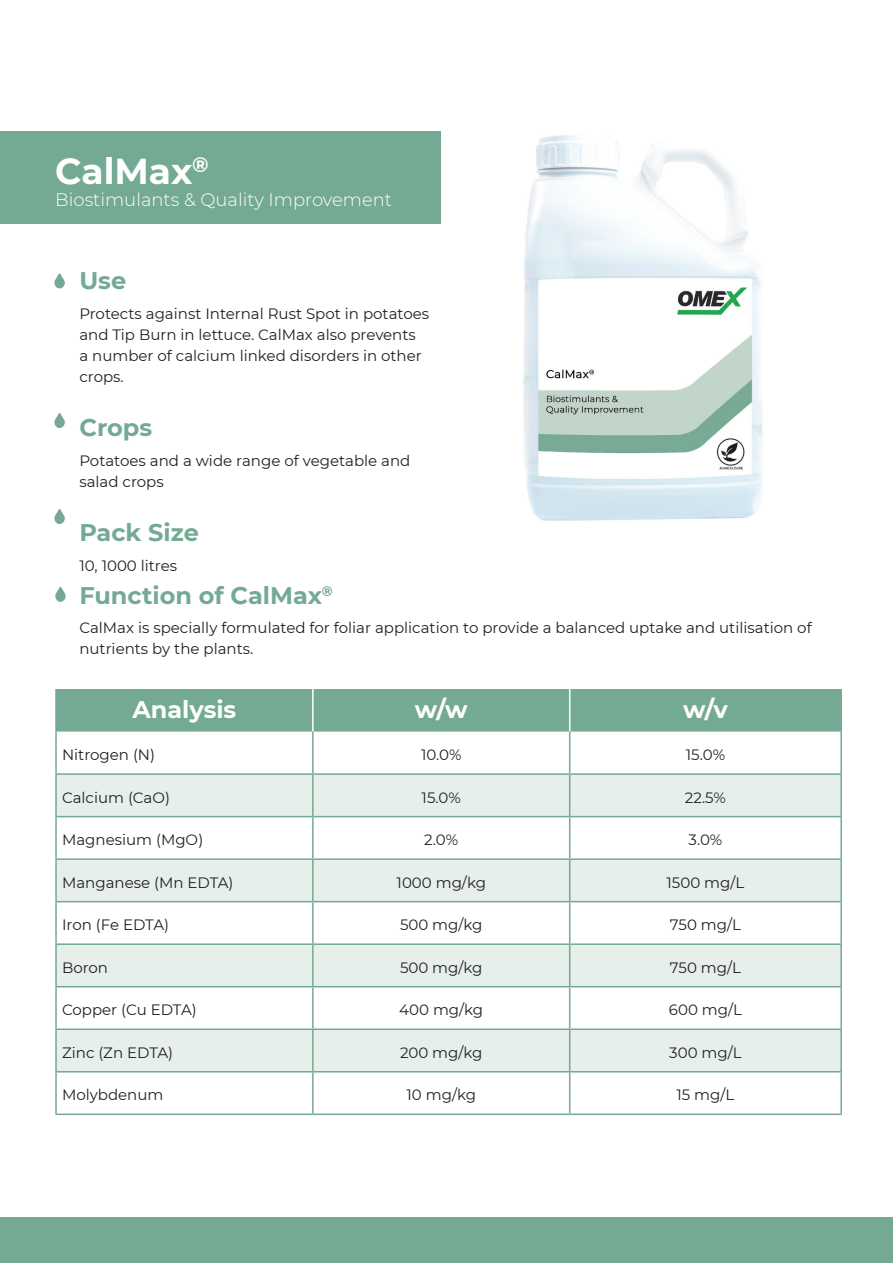
<style>
.page{position:relative;width:893px;height:1263px;background:#fff}
.page>*{position:absolute;margin:0;border:0;box-sizing:border-box;transform-origin:0 0}
.t1{font:700 36px "Montserrat";color:#fff}
.t2{font:700 24px "Montserrat";color:#74a993}
.t3{font:700 24px "Montserrat";color:#fff}
.t4{font:300 18px "Montserrat";color:#fff}
.t5{font:15px/21px "Montserrat";color:#231f20}
</style>
<div class="page">
<svg style="left:57px;top:1072px;width:783px;height:41px"></svg>
<div style="left:0;top:1217px;width:893px;height:46px;background:#74a993"></div>
<svg style="left:54px;top:413px;width:11px;height:15px"></svg>
<svg style="left:54px;top:273px;width:11px;height:16px"></svg>
<svg style="left:54px;top:509px;width:11px;height:15px"></svg>
<svg style="left:55px;top:586px;width:11px;height:16px"></svg>
<div style="left:0;top:132px;width:440px;height:92px;background:#74a993"></div>
<div style="left:57px;top:689px;width:783px;height:42px;background:#74a993"></div>
<svg style="left:57px;top:775px;width:783px;height:296px;fill:#e6efea"></svg>
<hr style="left:312px;top:689px;width:2px;height:42px;background:#fff">
<hr style="left:569px;top:689px;width:1px;height:42px;background:#fff">
<hr style="left:55px;top:689px;width:2px;height:42px;background:#74a993">
<hr style="left:840px;top:689px;width:2px;height:42px;background:#74a993">
<hr style="left:55px;top:731px;width:2px;height:42px;background:#74a993">
<hr style="left:312px;top:731px;width:2px;height:42px;background:#74a993">
<hr style="left:569px;top:731px;width:1px;height:42px;background:#74a993">
<hr style="left:840px;top:731px;width:2px;height:42px;background:#74a993">
<hr style="left:55px;top:775px;width:2px;height:41px;background:#74a993">
<hr style="left:55px;top:773px;width:258px;height:2px;background:#74a993">
<hr style="left:312px;top:775px;width:2px;height:41px;background:#74a993">
<hr style="left:313px;top:773px;width:257px;height:2px;background:#74a993">
<hr style="left:569px;top:775px;width:1px;height:41px;background:#74a993">
<hr style="left:570px;top:773px;width:272px;height:2px;background:#74a993">
<hr style="left:840px;top:775px;width:2px;height:41px;background:#74a993">
<hr style="left:55px;top:817px;width:2px;height:41px;background:#74a993">
<hr style="left:55px;top:816px;width:258px;height:1px;background:#74a993">
<hr style="left:312px;top:817px;width:2px;height:41px;background:#74a993">
<hr style="left:313px;top:816px;width:257px;height:1px;background:#74a993">
<hr style="left:569px;top:817px;width:1px;height:41px;background:#74a993">
<hr style="left:570px;top:816px;width:272px;height:1px;background:#74a993">
<hr style="left:840px;top:817px;width:2px;height:41px;background:#74a993">
<hr style="left:55px;top:902px;width:2px;height:41px;background:#74a993">
<hr style="left:312px;top:902px;width:2px;height:41px;background:#74a993">
<hr style="left:569px;top:902px;width:1px;height:41px;background:#74a993">
<hr style="left:840px;top:902px;width:2px;height:41px;background:#74a993">
<hr style="left:55px;top:987px;width:2px;height:41px;background:#74a993">
<hr style="left:312px;top:987px;width:2px;height:41px;background:#74a993">
<hr style="left:569px;top:987px;width:1px;height:41px;background:#74a993">
<hr style="left:840px;top:987px;width:2px;height:41px;background:#74a993">
<hr style="left:55px;top:1072px;width:2px;height:41px;background:#74a993">
<hr style="left:55px;top:1113px;width:258px;height:2px;background:#74a993">
<hr style="left:312px;top:1072px;width:2px;height:41px;background:#74a993">
<hr style="left:313px;top:1113px;width:257px;height:2px;background:#74a993">
<hr style="left:569px;top:1072px;width:1px;height:41px;background:#74a993">
<hr style="left:840px;top:1072px;width:2px;height:41px;background:#74a993">
<hr style="left:570px;top:1113px;width:272px;height:2px;background:#74a993">
<hr style="left:55px;top:858px;width:258px;height:2px;background:#74a993">
<hr style="left:55px;top:860px;width:2px;height:41px;background:#74a993">
<hr style="left:55px;top:901px;width:258px;height:1px;background:#74a993">
<hr style="left:313px;top:858px;width:257px;height:2px;background:#74a993">
<hr style="left:312px;top:860px;width:2px;height:41px;background:#74a993">
<hr style="left:313px;top:901px;width:257px;height:1px;background:#74a993">
<hr style="left:570px;top:858px;width:272px;height:2px;background:#74a993">
<hr style="left:569px;top:860px;width:1px;height:41px;background:#74a993">
<hr style="left:840px;top:860px;width:2px;height:41px;background:#74a993">
<hr style="left:570px;top:901px;width:272px;height:1px;background:#74a993">
<hr style="left:55px;top:943px;width:258px;height:2px;background:#74a993">
<hr style="left:55px;top:945px;width:2px;height:41px;background:#74a993">
<hr style="left:55px;top:986px;width:258px;height:1px;background:#74a993">
<hr style="left:313px;top:943px;width:257px;height:2px;background:#74a993">
<hr style="left:312px;top:945px;width:2px;height:41px;background:#74a993">
<hr style="left:313px;top:986px;width:257px;height:1px;background:#74a993">
<hr style="left:570px;top:943px;width:272px;height:2px;background:#74a993">
<hr style="left:569px;top:945px;width:1px;height:41px;background:#74a993">
<hr style="left:840px;top:945px;width:2px;height:41px;background:#74a993">
<hr style="left:570px;top:986px;width:272px;height:1px;background:#74a993">
<hr style="left:55px;top:1028px;width:258px;height:2px;background:#74a993">
<hr style="left:55px;top:1030px;width:2px;height:41px;background:#74a993">
<hr style="left:55px;top:1071px;width:258px;height:1px;background:#74a993">
<hr style="left:313px;top:1028px;width:257px;height:2px;background:#74a993">
<hr style="left:312px;top:1030px;width:2px;height:41px;background:#74a993">
<hr style="left:313px;top:1071px;width:257px;height:1px;background:#74a993">
<hr style="left:570px;top:1028px;width:272px;height:2px;background:#74a993">
<hr style="left:569px;top:1030px;width:1px;height:41px;background:#74a993">
<hr style="left:840px;top:1030px;width:2px;height:41px;background:#74a993">
<hr style="left:570px;top:1071px;width:272px;height:1px;background:#74a993">
<img style="left:523px;top:135px;width:240px;height:386px">
<h1 class="t1" style="left:55px;top:146px;width:155px">CalMax<sup>®</sup></h1>
<p class="t4" style="left:55px;top:187px;width:338px">Biostimulants &amp; Quality Improvement</p>
<h2 class="t2" style="left:79px;top:264px;width:48px">Use</h2>
<p class="t5" style="left:79px;top:302px;width:351px">Protects against Internal Rust Spot in potatoes and Tip Burn in lettuce. CalMax also prevents<br>a number of calcium linked disorders in other crops.</p>
<h2 class="t2" style="left:79px;top:410px;width:74px">Crops</h2>
<p class="t5" style="left:79px;top:449px;width:333px">Potatoes and a wide range of vegetable and salad crops</p>
<h2 class="t2" style="left:79px;top:515px;width:121px">Pack Size</h2>
<p class="t5" style="left:79px;top:554px;width:99px">10, 1000 litres</p>
<h2 class="t2" style="left:79px;top:578px;width:255px">Function of CalMax<sup>®</sup></h2>
<p class="t5" style="left:79px;top:617px;width:734px">CalMax is specially formulated for foliar application to provide a balanced uptake and utilisation of nutrients by the plants.</p>
<h2 class="t3" style="left:132px;top:692px;width:105px">Analysis</h2>
<h2 class="t3" style="left:415px;top:692px;width:54px">w/w</h2>
<h2 class="t3" style="left:683px;top:692px;width:46px">w/v</h2>
<p class="t5" style="left:62px;top:744px;width:95px">Nitrogen (N)</p>
<p class="t5" style="left:421px;top:744px;width:42px">10.0%</p>
<p class="t5" style="left:686px;top:744px;width:41px">15.0%</p>
<p class="t5" style="left:62px;top:786px;width:110px">Calcium (CaO)</p>
<p class="t5" style="left:422px;top:786px;width:41px">15.0%</p>
<p class="t5" style="left:685px;top:786px;width:43px">22.5%</p>
<p class="t5" style="left:62px;top:829px;width:143px">Magnesium (MgO)</p>
<p class="t5" style="left:424px;top:829px;width:36px">2.0%</p>
<p class="t5" style="left:688px;top:829px;width:35px">3.0%</p>
<p class="t5" style="left:62px;top:871px;width:173px">Manganese (Mn EDTA)</p>
<p class="t5" style="left:397px;top:871px;width:91px">1000 mg/kg</p>
<p class="t5" style="left:667px;top:871px;width:79px">1500 mg/L</p>
<p class="t5" style="left:62px;top:914px;width:109px">Iron (Fe EDTA)</p>
<p class="t5" style="left:400px;top:914px;width:84px">500 mg/kg</p>
<p class="t5" style="left:670px;top:914px;width:72px">750 mg/L</p>
<p class="t5" style="left:62px;top:956px;width:48px">Boron</p>
<p class="t5" style="left:400px;top:956px;width:84px">500 mg/kg</p>
<p class="t5" style="left:670px;top:956px;width:72px">750 mg/L</p>
<p class="t5" style="left:62px;top:999px;width:136px">Copper (Cu EDTA)</p>
<p class="t5" style="left:399px;top:999px;width:85px">400 mg/kg</p>
<p class="t5" style="left:669px;top:999px;width:75px">600 mg/L</p>
<p class="t5" style="left:62px;top:1041px;width:113px">Zinc (Zn EDTA)</p>
<p class="t5" style="left:400px;top:1041px;width:84px">200 mg/kg</p>
<p class="t5" style="left:669px;top:1041px;width:74px">300 mg/L</p>
<p class="t5" style="left:62px;top:1084px;width:103px">Molybdenum</p>
<p class="t5" style="left:406px;top:1084px;width:71px">10 mg/kg</p>
<p class="t5" style="left:676px;top:1084px;width:59px">15 mg/L</p>
</div>
